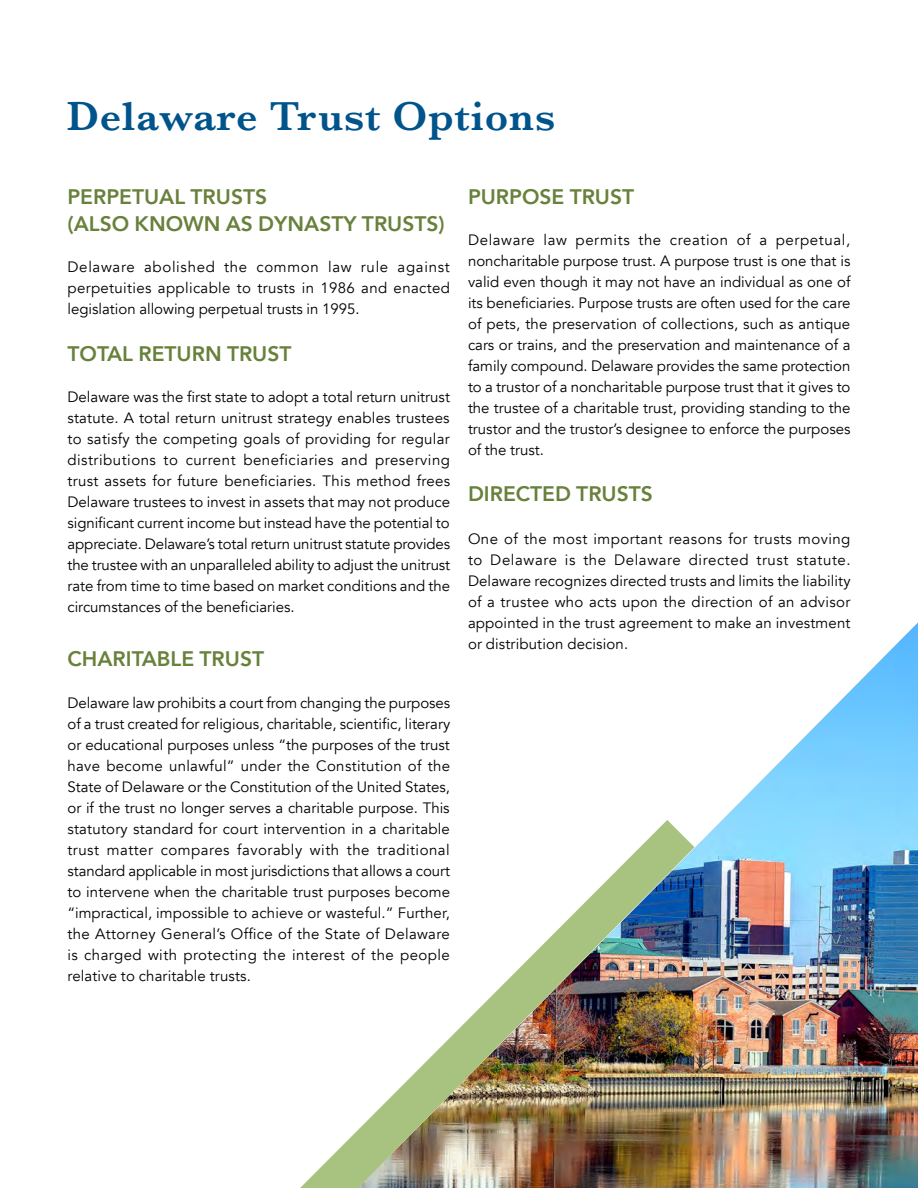
<style>
.page{position:relative;width:918px;height:1188px;background:#fff}
.page>*{position:absolute;margin:0;border:0;box-sizing:border-box;transform-origin:0 0}
.t1{font:600 42px "Baskerville";letter-spacing:.02em;color:#00548b}
.t2{font:800 21px/27px "Avenir";color:#68813b}
.t3{font:15px/21px "Avenir";color:#000;text-align:justify}
</style>
<div class="page">
<img style="left:695px;top:623px;width:223px;height:565px">
<img style="left:300px;top:820px;width:395px;height:368px">
<h1 class="t1" style="left:67px;top:87px;width:490px">Delaware Trust Options</h1>
<h2 class="t2" style="left:68px;top:183px;width:379px">PERPETUAL TRUSTS<br>(ALSO KNOWN AS DYNASTY TRUSTS)</h2>
<p class="t3" style="left:68px;top:257px;width:384px">Delaware abolished the common law rule against perpetuities applicable to trusts in 1986 and enacted legislation allowing perpetual trusts in 1995.</p>
<h2 class="t2" style="left:68px;top:340px;width:226px">TOTAL RETURN TRUST</h2>
<p class="t3" style="left:68px;top:386px;width:384px">Delaware was the first state to adopt a total return unitrust statute. A total return unitrust strategy enables trustees to satisfy the competing goals of providing for regular distributions to current beneficiaries and preserving trust assets for future beneficiaries. This method frees Delaware trustees to invest in assets that may not produce significant current income but instead have the potential to appreciate. Delaware’s total return unitrust statute provides the trustee with an unparalleled ability to adjust the unitrust rate from time to time based on market conditions and the circumstances of the beneficiaries.</p>
<h2 class="t2" style="left:68px;top:645px;width:198px">CHARITABLE TRUST</h2>
<p class="t3" style="left:68px;top:693px;width:384px">Delaware law prohibits a court from changing the purposes of a trust created for religious, charitable, scientific, literary or educational purposes unless “the purposes of the trust have become unlawful” under the Constitution of the State of Delaware or the Constitution of the United States, or if the trust no longer serves a charitable purpose. This statutory standard for court intervention in a charitable trust matter compares favorably with the traditional standard applicable in most jurisdictions that allows a court to intervene when the charitable trust purposes become “impractical, impossible to achieve or wasteful.” Further, the Attorney General’s Office of the State of Delaware is charged with protecting the interest of the people relative to charitable trusts.</p>
<h2 class="t2" style="left:468px;top:183px;width:168px">PURPOSE TRUST</h2>
<p class="t3" style="left:468px;top:229px;width:384px">Delaware law permits the creation of a perpetual, noncharitable purpose trust. A purpose trust is one that is valid even though it may not have an individual as one of its beneficiaries. Purpose trusts are often used for the care of pets, the preservation of collections, such as antique cars or trains, and the preservation and maintenance of a family compound. Delaware provides the same protection to a trustor of a noncharitable purpose trust that it gives to the trustee of a charitable trust, providing standing to the trustor and the trustor’s designee to enforce the purposes of the trust.</p>
<h2 class="t2" style="left:468px;top:481px;width:186px">DIRECTED TRUSTS</h2>
<p class="t3" style="left:468px;top:529px;width:384px">One of the most important reasons for trusts moving to Delaware is the Delaware directed trust statute.<br>Delaware recognizes directed trusts and limits the liability of a trustee who acts upon the direction of an advisor appointed in the trust agreement to make an investment or distribution decision.</p>
</div>
